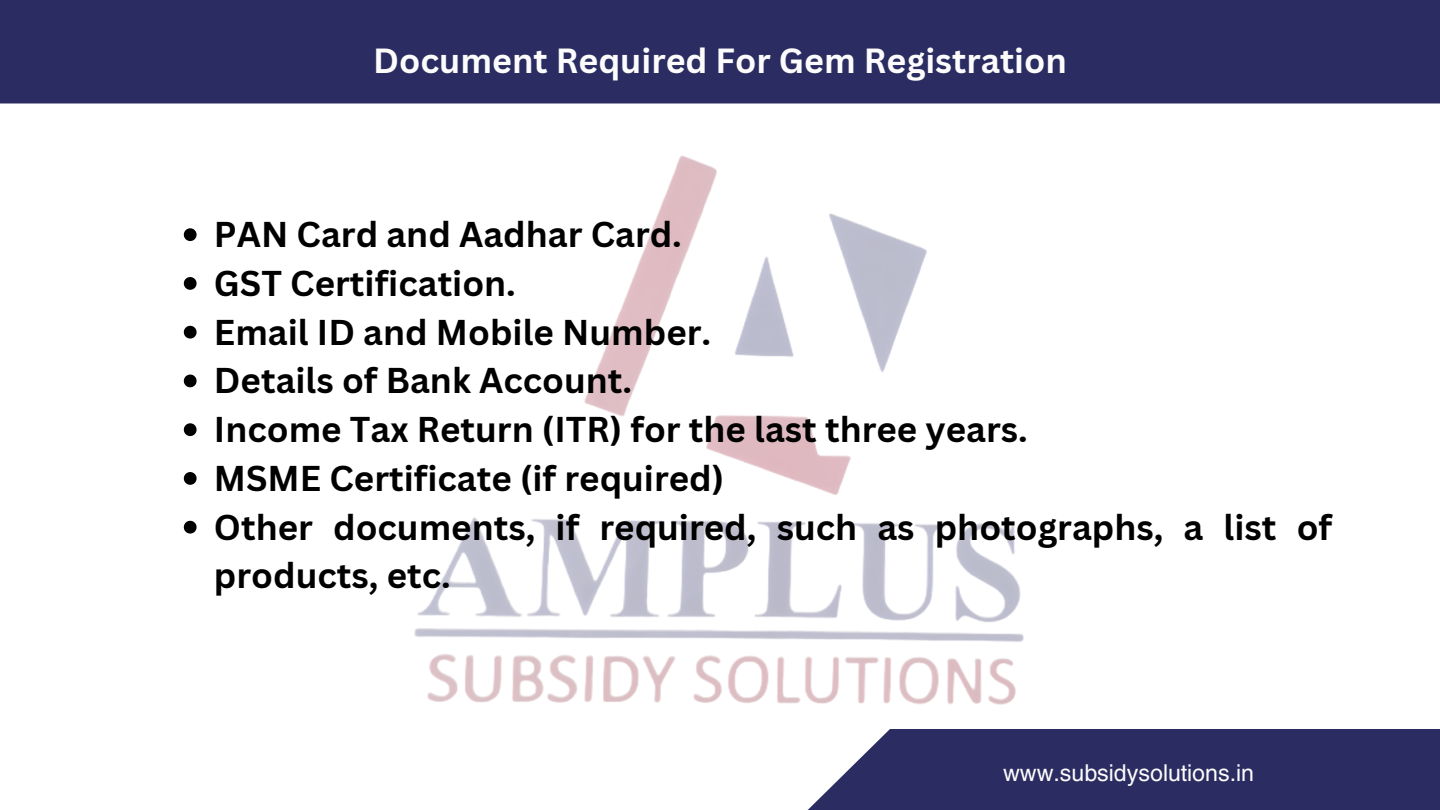
<style>
.page{position:relative;width:1440px;height:810px;background:#fff}
.page>*{position:absolute;margin:0;border:0;box-sizing:border-box;transform-origin:0 0}
.t1{font:700 34.9px/48.8px "Canva Sans";color:#000}
.t2{font:700 34px "Canva Sans";color:#fcfcfc}
.t3{font:23px "Helios";color:#fcfcfc}
</style>
<div class="page">
<div style="left:0;top:0;width:1440px;height:103px;background:#2b2c61"></div>
<div style="left:808px;top:729px;width:632px;height:81px;background:#2b2c61"></div>
<img style="left:389px;top:103px;width:662px;height:657px">
<svg style="left:184px;top:228px;width:13px;height:13px"></svg>
<svg style="left:184px;top:277px;width:13px;height:13px"></svg>
<svg style="left:184px;top:326px;width:13px;height:13px"></svg>
<svg style="left:184px;top:375px;width:13px;height:12px"></svg>
<svg style="left:184px;top:423px;width:13px;height:13px"></svg>
<svg style="left:184px;top:472px;width:13px;height:13px"></svg>
<svg style="left:184px;top:521px;width:13px;height:13px"></svg>
<p class="t2" style="left:373px;top:37px;width:695px">Document Required For Gem Registration</p>
<p class="t1" style="left:214px;top:209px;width:469px">PAN Card and Aadhar Card.</p>
<p class="t1" style="left:214px;top:258px;width:303px">GST Certification.</p>
<p class="t1" style="left:214px;top:307px;width:499px">Email ID and Mobile Number.</p>
<p class="t1" style="left:214px;top:355px;width:420px">Details of Bank Account.</p>
<p class="t1" style="left:214px;top:404px;width:815px">Income Tax Return (ITR) for the last three years.</p>
<p class="t1" style="left:214px;top:453px;width:512px">MSME Certificate (if required)</p>
<p class="t1" style="left:214px;top:502px;width:1120px">Other documents, if required, such as photographs, a list of products, etc.</p>
<p class="t3" style="left:1003px;top:758px;width:252px">www.subsidysolutions.in</p>
</div>
